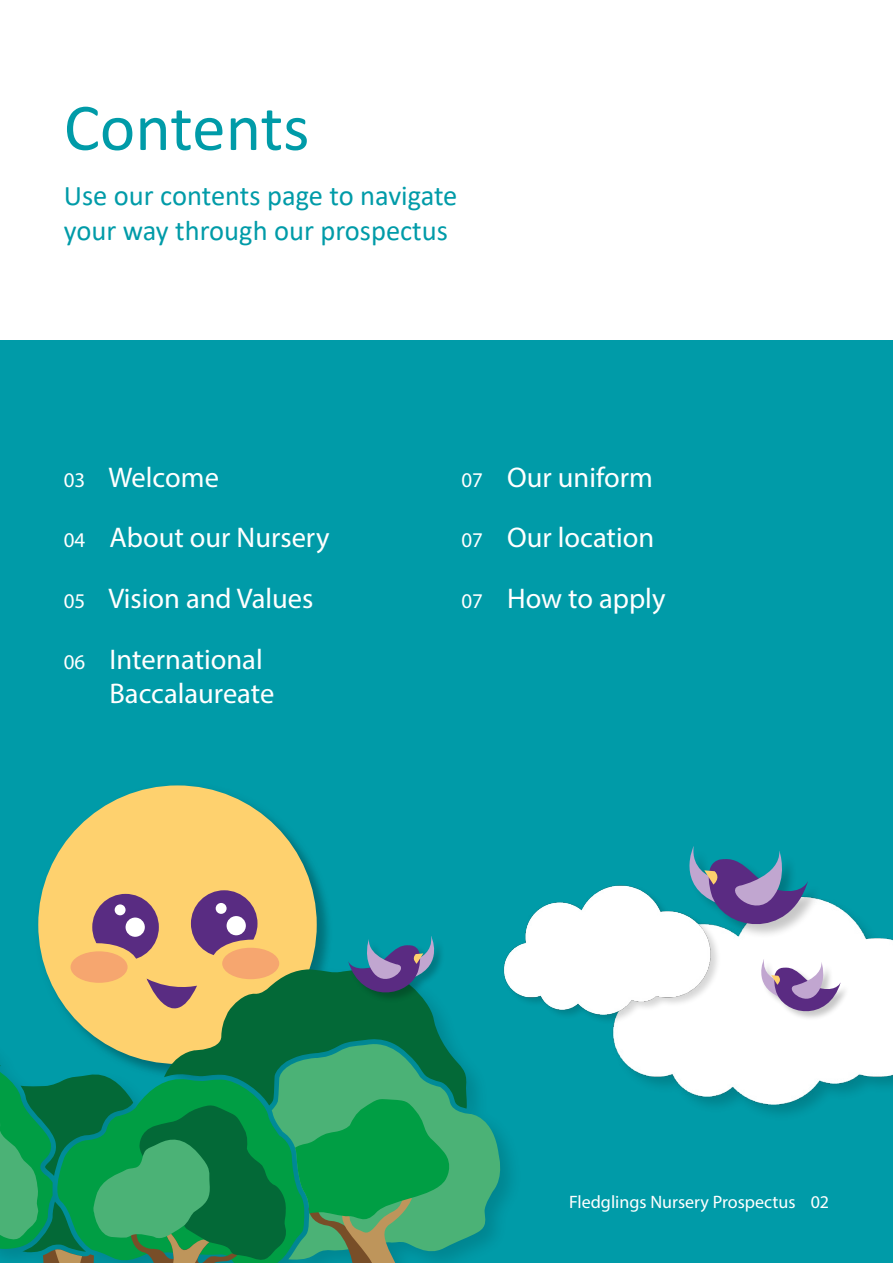
<style>
.page{position:relative;width:893px;height:1263px;background:#fff}
.page>*{position:absolute;margin:0;border:0;box-sizing:border-box;transform-origin:0 0}
.Header__Green{font:67.5px "Calibri";color:#009ba8}
.Sub_Sub_Heading__Whi{font:28.5px/34.2px "Myriad Pro";color:#fff}
.Sub_Header__Green{font:28.5px/34.2px "Calibri";color:#009ba8}
.t1{font:18px "Myriad Pro";color:#fff}
.s1{font-size:21px}
</style>
<div class="page">
<div style="left:0;top:341px;width:893px;height:922px;background:#009ba8"></div>
<div style="left:612px;top:895px;width:281px;height:227px;background:#000;opacity:.16"></div>
<img style="left:612px;top:895px;width:281px;height:209px">
<div style="left:503px;top:884px;width:219px;height:141px;background:#000;opacity:.16"></div>
<img style="left:503px;top:884px;width:220px;height:130px">
<div style="left:689px;top:847px;width:134px;height:93px;background:#000;opacity:.22"></div>
<svg style="left:675px;top:846px;width:133px;height:97px"></svg>
<div style="left:41px;top:787px;width:291px;height:292px;background:#000;opacity:.15"></div>
<div style="left:38px;top:785px;width:279px;height:279px;background:#fed16e;border-radius:50%"></div>
<div style="left:92px;top:894px;width:67px;height:66px;background:#592c82;border-radius:50%"></div>
<div style="left:126px;top:917px;width:19px;height:20px;background:#fff;border-radius:50%"></div>
<div style="left:115px;top:904px;width:11px;height:11px;background:#fff;border-radius:50%"></div>
<div style="left:191px;top:890px;width:66px;height:67px;background:#592c82;border-radius:50%"></div>
<div style="left:227px;top:916px;width:19px;height:19px;background:#fff;border-radius:50%"></div>
<div style="left:216px;top:903px;width:11px;height:11px;background:#fff;border-radius:50%"></div>
<div style="left:0;top:958px;width:523px;height:305px;background:#000;opacity:.14"></div>
<svg style="left:467px;top:1041px;width:37px;height:219px"></svg>
<svg style="left:0;top:936px;width:467px;height:327px"></svg>
<div style="left:761px;top:959px;width:90px;height:63px;background:#fff"></div>
<svg style="left:751px;top:959px;width:90px;height:65px"></svg>
<h1 class="Header__Green" style="left:64px;top:81px;width:247px">Contents</h1>
<h2 class="Sub_Header__Green" style="left:64px;top:178px;width:395px">Use our contents page to navigate your way through our prospectus</h2>
<h3 class="Sub_Sub_Heading__Whi" style="left:64px;top:460px;width:157px"><span class="s1">03</span> Welcome</h3>
<h3 class="Sub_Sub_Heading__Whi" style="left:64px;top:520px;width:267px"><span class="s1">04</span> About our Nursery</h3>
<h3 class="Sub_Sub_Heading__Whi" style="left:64px;top:581px;width:251px"><span class="s1">05</span> Vision and Values</h3>
<h3 class="Sub_Sub_Heading__Whi" style="left:109px;top:642px;width:166px;text-indent:-46px"><span class="s1">06</span> International<br>Baccalaureate</h3>
<h3 class="Sub_Sub_Heading__Whi" style="left:461px;top:460px;width:193px"><span class="s1">07</span> Our uniform</h3>
<h3 class="Sub_Sub_Heading__Whi" style="left:461px;top:520px;width:194px"><span class="s1">07</span> Our location</h3>
<h3 class="Sub_Sub_Heading__Whi" style="left:461px;top:581px;width:206px"><span class="s1">07</span> How to apply</h3>
<p class="t1" style="left:569px;top:1190px;width:262px">Fledglings Nursery Prospectus 02</p>
</div>
